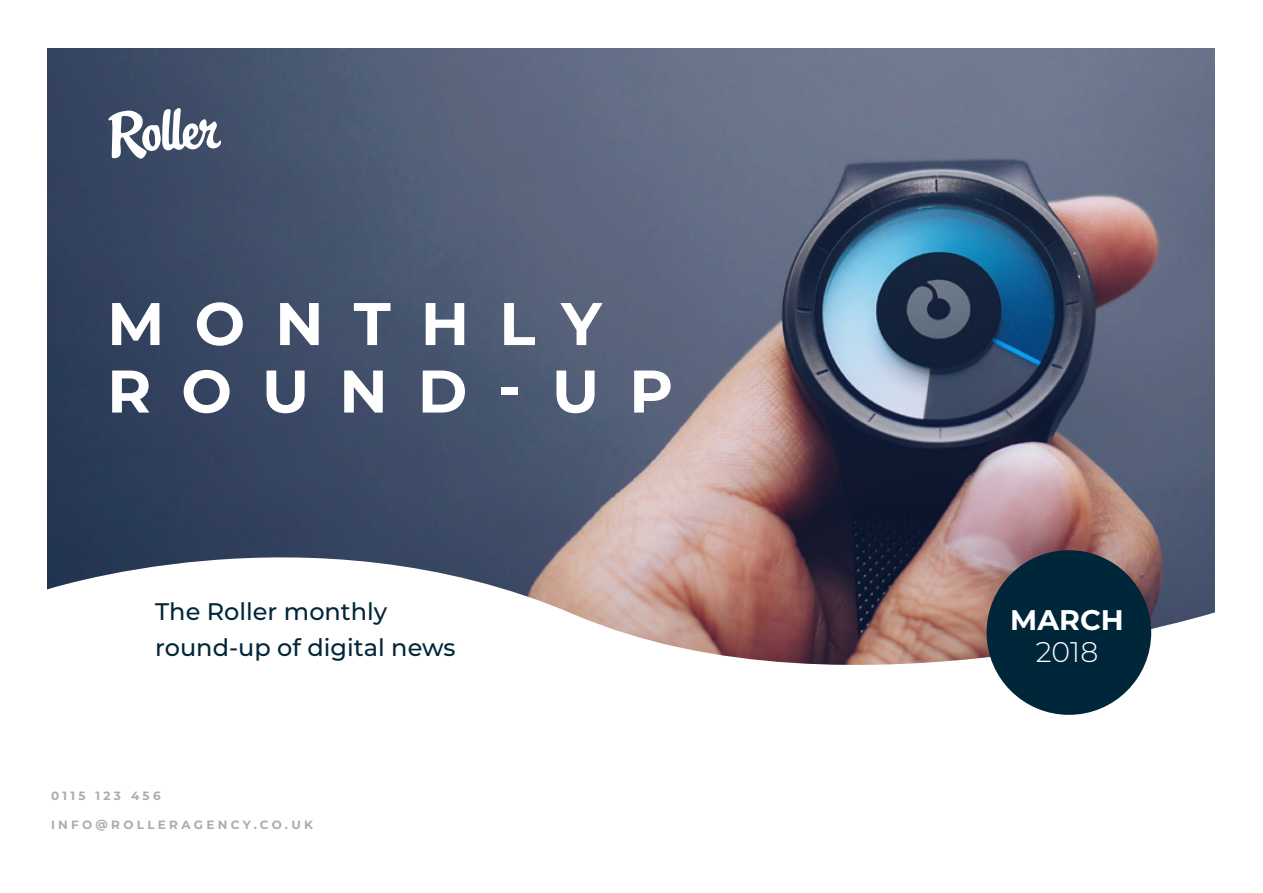
<style>
.page{position:relative;width:1263px;height:893px;background:#fff}
.page>*{position:absolute;margin:0;border:0;box-sizing:border-box;transform-origin:0 0}
.t1{font:700 60px/67.5px "Montserrat";letter-spacing:.5em;color:#fff}
.t2{font:700 28.35px "Montserrat";color:#fff}
.t3{font:300 28.35px "Montserrat";color:#fff}
.t4{font:500 24px/36px "Montserrat";color:#00263a}
.t5{font:700 12px "Montserrat";letter-spacing:.275em;color:#aaadb0}
</style>
<div class="page">
<img style="left:48px;top:49px;width:1166px;height:452px">
<svg style="left:47px;top:501px;width:1168px;height:214px"></svg>
<svg style="left:108px;top:107px;width:113px;height:53px"></svg>
<div style="left:986px;top:550px;width:165px;height:165px;background:#00263a;border-radius:50%"></div>
<h1 class="t1" style="left:107px;top:287px;width:567px">MONTHLY<br>ROUND-UP</h1>
<p class="t4" style="left:155px;top:593px;width:302px">The Roller monthly round-up of digital news</p>
<p class="t2" style="left:1010px;top:600px;width:115px">MARCH</p>
<p class="t3" style="left:1036px;top:633px;width:64px">2018</p>
<p class="t5" style="left:51px;top:787px;width:111px">0115 123 456</p>
<p class="t5" style="left:51px;top:816px;width:263px">INFO@ROLLERAGENCY.CO.UK</p>
</div>
